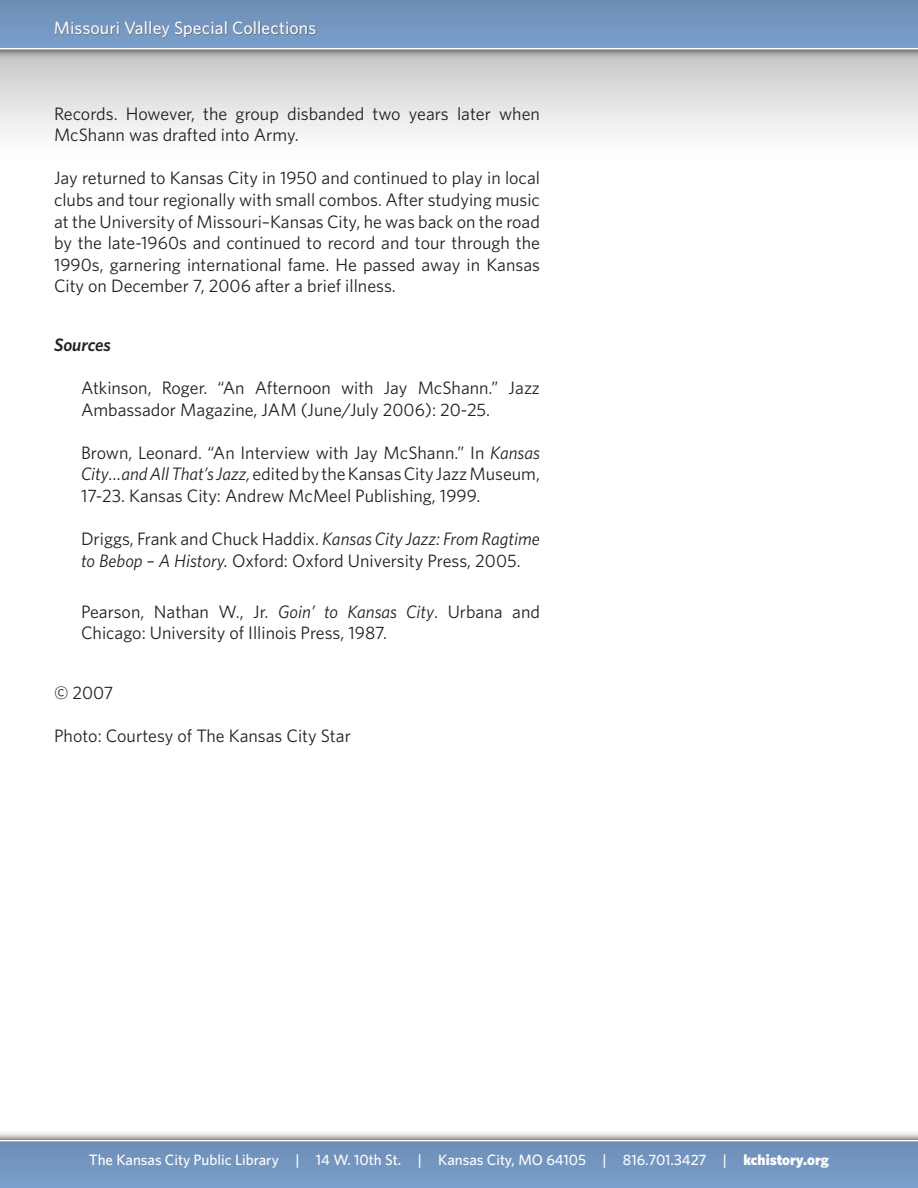
<style>
.page{position:relative;width:918px;height:1188px;background:#fff}
.page>*{position:absolute;margin:0;border:0;box-sizing:border-box;transform-origin:0 0}
.Normal__Web{font:18px/21.6px "Whitney";color:#231f20}
.t1{font:500 18px "Whitney";color:#fff}
.t2{font:italic 600 18px "Whitney";color:#231f20}
.t3{font:500 15px "Whitney";color:#fff}
.s1{font-style:italic}
.s2{font-weight:900}
</style>
<div class="page">
<div style="left:0;top:50px;width:918px;height:108px;background:linear-gradient(to bottom,#c5c5c6,#fff)"></div>
<div style="left:0;top:0;width:918px;height:60px;background:#231f20;opacity:.75"></div>
<div style="left:0;top:0;width:918px;height:48px;background:linear-gradient(to bottom,#6c8db4,#7b9fcc)"></div>
<div style="left:52px;top:16px;width:544px;height:42px;background:#231f20;opacity:.75"></div>
<div style="left:0;top:1130px;width:918px;height:58px;background:#231f20;opacity:.75"></div>
<svg style="left:0;top:1140px;width:918px;height:2px"></svg>
<div style="left:0;top:1142px;width:918px;height:46px;background:#7396c1"></div>
<p class="t1" style="left:54px;top:17px;width:264px">Missouri Valley Special Collections</p>
<p class="Normal__Web" style="left:54px;top:102px;width:487px">Records. However, the group disbanded two years later when<br>McShann was drafted into Army.</p>
<p class="Normal__Web" style="left:54px;top:167px;width:488px;text-align:justify">Jay returned to Kansas City in 1950 and continued to play in local clubs and tour regionally with small combos. After studying music at the University of Missouri–Kansas City, he was back on the road by the late-1960s and continued to record and tour through the 1990s, garnering international fame. He passed away in Kansas City on December 7, 2006 after a brief illness.</p>
<p class="t2" style="left:54px;top:334px;width:58px">Sources</p>
<p class="Normal__Web" style="left:81px;top:377px;width:461px">Atkinson, Roger. “An Afternoon with Jay McShann.” Jazz<br>Ambassador Magazine, JAM (June/July 2006): 20-25.</p>
<p class="Normal__Web" style="left:81px;top:441px;width:461px;text-align:justify">Brown, Leonard. “An Interview with Jay McShann.” In <span class="s1">Kansas City…and All That’s Jazz,</span> edited by the Kansas City Jazz Museum, 17-23. Kansas City: Andrew McMeel Publishing, 1999.</p>
<p class="Normal__Web" style="left:81px;top:528px;width:461px">Driggs, Frank and Chuck Haddix. <span class="s1">Kansas City Jazz: From Ragtime to Bebop – A History.</span> Oxford: Oxford University Press, 2005.</p>
<p class="Normal__Web" style="left:81px;top:600px;width:461px">Pearson, Nathan W., Jr. <span class="s1">Goin’ to Kansas City</span>. Urbana and<br>Chicago: University of Illinois Press, 1987.</p>
<p class="Normal__Web" style="left:54px;top:681px;width:61px">© 2007</p>
<p class="Normal__Web" style="left:54px;top:724px;width:298px">Photo: Courtesy of The Kansas City Star</p>
<p class="t3" style="left:89px;top:1151px;width:742px">The Kansas City Public Library | 14 W. 10th St. | Kansas City, MO 64105 | 816.701.3427 | <span class="s2">kchistory.org</span></p>
</div>
